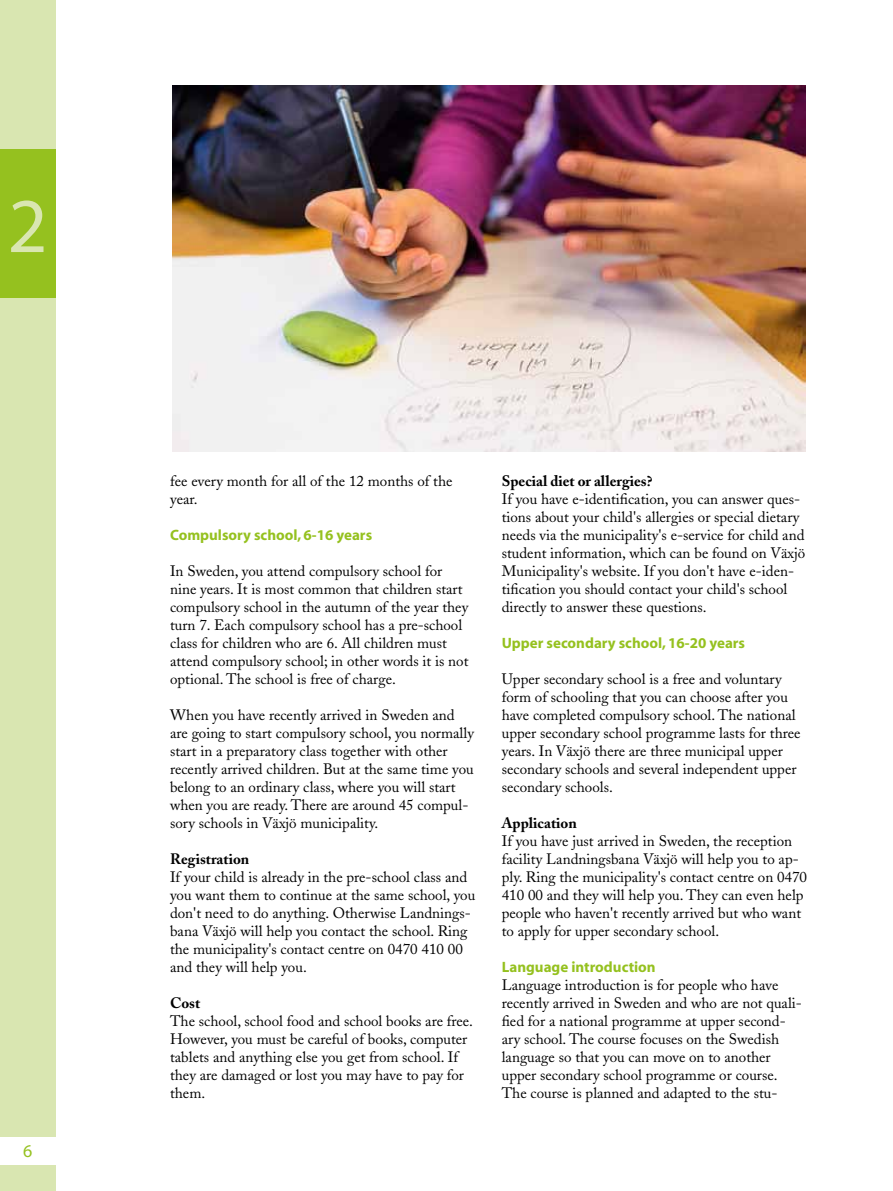
<style>
.page{position:relative;width:893px;height:1191px;background:#fff}
.page>*{position:absolute;margin:0;border:0;box-sizing:border-box;transform-origin:0 0}
.t1{font:78px "Myriad";color:#d9e6b1}
.t2{font:18px "Myriad";color:#95c11f}
.t3{font:15px/18px "Adobe Caslon";color:#000}
.t4{font:700 15px "Myriad";color:#95c11f}
.t5{font:700 15px "Adobe Caslon";color:#000}
</style>
<div class="page">
<div style="left:0;top:0;width:55px;height:149px;background:#d9e6b1"></div>
<div style="left:0;top:149px;width:55px;height:149px;background:#95c11f"></div>
<div style="left:0;top:298px;width:55px;height:148px;background:#d9e6b1"></div>
<div style="left:0;top:446px;width:55px;height:149px;background:#d9e6b1"></div>
<div style="left:0;top:595px;width:55px;height:149px;background:#d9e6b1"></div>
<div style="left:0;top:744px;width:55px;height:149px;background:#d9e6b1"></div>
<div style="left:0;top:893px;width:55px;height:149px;background:#d9e6b1"></div>
<div style="left:0;top:1042px;width:55px;height:149px;background:#d9e6b1"></div>
<img style="left:173px;top:85px;width:632px;height:367px">
<div style="left:0;top:1136px;width:85px;height:28px;background:#fff"></div>
<h1 class="t1" style="left:8px;top:187px;width:42px">2</h1>
<p class="t2" style="left:23px;top:1141px;width:11px">6</p>
<p class="t3" style="left:170px;top:472px;width:284px">fee every month for all of the 12 months of the year.</p>
<p class="t4" style="left:170px;top:527px;width:204px">Compulsory school, 6-16 years</p>
<p class="t3" style="left:170px;top:562px;width:300px">In Sweden, you attend compulsory school for nine years. It is most common that children start compulsory school in the autumn of the year they turn 7. Each compulsory school has a pre-school class for children who are 6. All children must attend compulsory school; in other words it is not optional. The school is free of charge.</p>
<p class="t3" style="left:170px;top:706px;width:305px">When you have recently arrived in Sweden and are going to start compulsory school, you normally start in a preparatory class together with other recently arrived children. But at the same time you belong to an ordinary class, where you will start when you are ready. There are around 45 compul&shy;sory schools in Växjö municipality.</p>
<p class="t5" style="left:170px;top:850px;width:81px">Registration</p>
<p class="t3" style="left:170px;top:868px;width:307px">If your child is already in the pre-school class and you want them to continue at the same school, you don't need to do anything. Otherwise Landnings&shy;bana Växjö will help you contact the school. Ring the municipality's contact centre on 0470 410 00 and they will help you.</p>
<p class="t5" style="left:170px;top:994px;width:32px">Cost</p>
<p class="t3" style="left:170px;top:1012px;width:304px">The school, school food and school books are free.<br>However, you must be careful of books, computer tablets and anything else you get from school. If they are damaged or lost you may have to pay for them.</p>
<p class="t5" style="left:502px;top:472px;width:152px">Special diet or allergies?</p>
<p class="t3" style="left:502px;top:490px;width:305px">If you have e-identification, you can answer ques&shy;tions about your child's allergies or special dietary needs via the municipality's e-service for child and student information, which can be found on Växjö Municipality's website. If you don't have e-iden&shy;tification you should contact your child's school directly to answer these questions.</p>
<p class="t4" style="left:502px;top:635px;width:245px">Upper secondary school, 16-20 years</p>
<p class="t3" style="left:502px;top:670px;width:300px">Upper secondary school is a free and voluntary form of schooling that you can choose after you have completed compulsory school. The national upper secondary school programme lasts for three years. In Växjö there are three municipal upper secondary schools and several independent upper secondary schools.</p>
<p class="t5" style="left:502px;top:814px;width:77px">Application</p>
<p class="t3" style="left:502px;top:832px;width:307px">If you have just arrived in Sweden, the reception facility Landningsbana Växjö will help you to ap&shy;ply. Ring the municipality's contact centre on 0470<br>410 00 and they will help you. They can even help people who haven't recently arrived but who want to apply for upper secondary school.</p>
<p class="t4" style="left:502px;top:959px;width:155px">Language introduction</p>
<p class="t3" style="left:502px;top:976px;width:302px">Language introduction is for people who have recently arrived in Sweden and who are not quali&shy;fied for a national programme at upper second&shy;ary school. The course focuses on the Swedish language so that you can move on to another upper secondary school programme or course.<br>The course is planned and adapted to the stu-</p>
</div>
